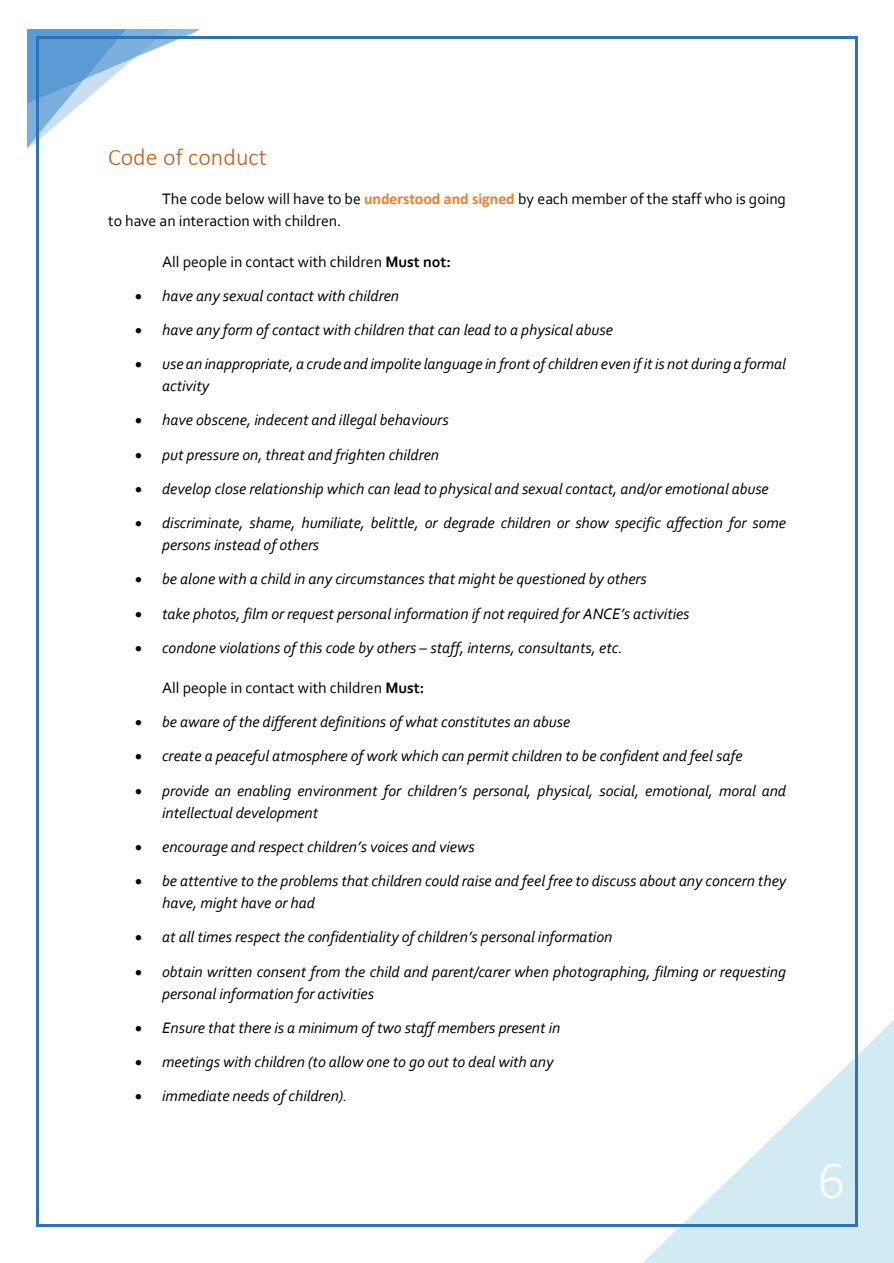
<style>
.page{position:relative;width:894px;height:1263px;background:#fff}
.page>*{position:absolute;margin:0;border:0;box-sizing:border-box;transform-origin:0 0}
.t1{font:300 54px "Calibri";color:#fff}
.Heading_3{font:300 24px "Calibri";color:#c45911}
.t2{font:italic 15.9px/21.9px "Corbel";color:#000}
.t3{font:15.9px/22.2px "Corbel";color:#000}
.s1{font-family:"Calibri";font-weight:700;color:#ed7d31}
.s2{font-weight:700}
</style>
<div class="page">
<svg style="left:644px;top:1020px;width:249px;height:242px"></svg>
<svg style="left:27px;top:29px;width:173px;height:120px"></svg>
<hr style="left:38px;top:36px;width:817px;height:2px;background:#2e74b5">
<hr style="left:36px;top:38px;width:2px;height:1186px;background:#2e74b5">
<hr style="left:855px;top:38px;width:2px;height:1186px;background:#2e74b5">
<hr style="left:38px;top:1224px;width:817px;height:3px;background:#2e74b5">
<h3 class="Heading_3" style="left:108px;top:142px;width:160px">Code of conduct</h3>
<p class="t3" style="left:108px;top:187px;width:679px;text-indent:54px">The code below will have to be <span class="s1">understood and signed</span> by each member of the staff who is going to have an interaction with children.</p>
<p class="t3" style="left:162px;top:250px;width:290px">All people in contact with children <span class="s2">Must not:</span></p>
<p class="t2" style="left:135px;top:284px;width:265px">• have any sexual contact with children</p>
<p class="t2" style="left:135px;top:318px;width:479px">• have any form of contact with children that can lead to a physical abuse</p>
<p class="t2" style="left:162px;top:352px;width:625px;text-indent:-27px">• use an inappropriate, a crude and impolite language in front of children even if it is not during a formal activity</p>
<p class="t2" style="left:135px;top:409px;width:315px">• have obscene, indecent and illegal behaviours</p>
<p class="t2" style="left:135px;top:443px;width:305px">• put pressure on, threat and frighten children</p>
<p class="t2" style="left:135px;top:477px;width:635px">• develop close relationship which can lead to physical and sexual contact, and/or emotional abuse</p>
<p class="t2" style="left:162px;top:511px;width:625px;text-indent:-27px">• discriminate, shame, humiliate, belittle, or degrade children or show specific affection for some persons instead of others</p>
<p class="t2" style="left:135px;top:567px;width:513px">• be alone with a child in any circumstances that might be questioned by others</p>
<p class="t2" style="left:135px;top:602px;width:555px">• take photos, film or request personal information if not required for ANCE’s activities</p>
<p class="t2" style="left:135px;top:636px;width:488px">• condone violations of this code by others – staff, interns, consultants, etc.</p>
<p class="t3" style="left:162px;top:676px;width:264px">All people in contact with children <span class="s2">Must:</span></p>
<p class="t2" style="left:135px;top:710px;width:436px">• be aware of the different definitions of what constitutes an abuse</p>
<p class="t2" style="left:135px;top:744px;width:608px">• create a peaceful atmosphere of work which can permit children to be confident and feel safe</p>
<p class="t2" style="left:162px;top:779px;width:625px;text-indent:-27px">• provide an enabling environment for children’s personal, physical, social, emotional, moral and intellectual development</p>
<p class="t2" style="left:135px;top:835px;width:341px">• encourage and respect children’s voices and views</p>
<p class="t2" style="left:162px;top:869px;width:625px;text-indent:-27px">• be attentive to the problems that children could raise and feel free to discuss about any concern they have, might have or had</p>
<p class="t2" style="left:135px;top:925px;width:478px">• at all times respect the confidentiality of children’s personal information</p>
<p class="t2" style="left:162px;top:960px;width:625px;text-indent:-27px">• obtain written consent from the child and parent/carer when photographing, filming or requesting personal information for activities</p>
<p class="t2" style="left:135px;top:1016px;width:426px">• Ensure that there is a minimum of two staff members present in</p>
<p class="t2" style="left:135px;top:1050px;width:420px">• meetings with children (to allow one to go out to deal with any</p>
<p class="t2" style="left:135px;top:1084px;width:214px">• immediate needs of children).</p>
<h1 class="t1" style="left:817px;top:1146px;width:29px">6</h1>
</div>
